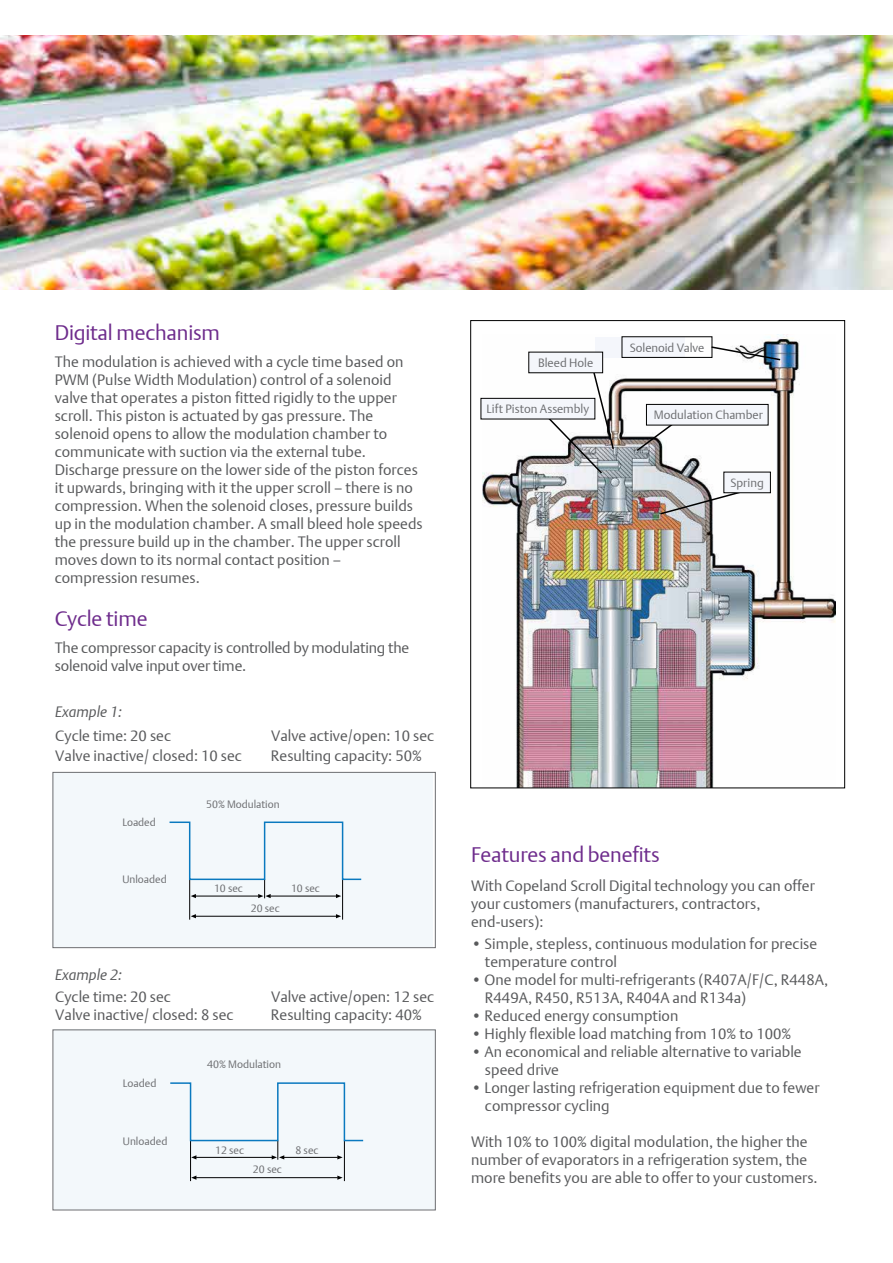
<style>
.page{position:relative;width:893px;height:1263px;background:#fff}
.page>*{position:absolute;margin:0;border:0;box-sizing:border-box;transform-origin:0 0}
.t1{font:21px "DTL Argo T Light";letter-spacing:-.01em;color:#6e2c8c}
.t2{font:15px/18px "DTL Argo T Light";color:#58595b}
.t3{font:italic 15px "DTL Argo T Light";color:#58595b}
.t4{font:12px "DTL Argo T Light";color:#6d6e71}
.t5{font:10.65px "DTL Argo T Light";color:#6d6e71}
</style>
<div class="page">
<img style="left:483px;top:334px;width:352px;height:452px">
<svg style="left:546px;top:368px;width:69px;height:107px"></svg>
<svg style="left:635px;top:421px;width:41px;height:31px"></svg>
<svg style="left:710px;top:345px;width:72px;height:16px"></svg>
<svg style="left:659px;top:490px;width:86px;height:26px"></svg>
<div style="left:724px;top:472px;width:46px;height:21px;background:#f4f6fb"></div>
<div style="left:481px;top:398px;width:114px;height:21px;background:#f4f6fb"></div>
<div style="left:481px;top:398px;width:114px;height:21px;border:1px solid #010101"></div>
<div style="left:646px;top:404px;width:122px;height:21px;background:#f4f6fb"></div>
<div style="left:646px;top:404px;width:122px;height:21px;border:1px solid #010101"></div>
<div style="left:595px;top:337px;width:90px;height:20px;background:#f4f6fb"></div>
<div style="left:622px;top:337px;width:90px;height:21px;border:1px solid #010101"></div>
<div style="left:529px;top:352px;width:74px;height:21px;background:#f4f6fb"></div>
<div style="left:53px;top:1030px;width:382px;height:180px;background:#f3f8fb"></div>
<hr style="left:190px;top:1140px;width:1px;height:41px;background:#010101">
<hr style="left:344px;top:1140px;width:1px;height:41px;background:#010101">
<svg style="left:170px;top:1082px;width:194px;height:78px"></svg>
<hr style="left:196px;top:1177px;width:142px;height:1px;background:#010101">
<svg style="left:191px;top:1175px;width:5px;height:5px"></svg>
<svg style="left:337px;top:1175px;width:6px;height:5px"></svg>
<div style="left:53px;top:772px;width:380px;height:176px;background:#f3f8fb"></div>
<div style="left:53px;top:772px;width:382px;height:176px;border:1px solid #6d6e71"></div>
<hr style="left:189px;top:879px;width:1px;height:41px;background:#010101">
<hr style="left:342px;top:879px;width:1px;height:41px;background:#010101">
<svg style="left:169px;top:821px;width:193px;height:77px"></svg>
<hr style="left:196px;top:916px;width:140px;height:1px;background:#010101">
<svg style="left:191px;top:914px;width:5px;height:4px"></svg>
<svg style="left:336px;top:914px;width:5px;height:4px"></svg>
<img style="left:0;top:35px;width:893px;height:255px">
<h1 class="t1" style="left:55px;top:320px;width:167px">Digital mechanism</h1>
<p class="t2" style="left:55px;top:353px;width:369px">The modulation is achieved with a cycle time based on PWM (Pulse Width Modulation) control of a solenoid valve that operates a piston fitted rigidly to the upper scroll. This piston is actuated by gas pressure. The solenoid opens to allow the modulation chamber to communicate with suction via the external tube.<br>Discharge pressure on the lower side of the piston forces it upwards, bringing with it the upper scroll – there is no compression. When the solenoid closes, pressure builds up in the modulation chamber. A small bleed hole speeds the pressure build up in the chamber. The upper scroll moves down to its normal contact position – compression resumes.</p>
<h1 class="t1" style="left:55px;top:606px;width:94px">Cycle time</h1>
<p class="t2" style="left:55px;top:639px;width:356px">The compressor capacity is controlled by modulating the solenoid valve input over time.</p>
<p class="t3" style="left:55px;top:703px;width:68px">Example 1:</p>
<p class="t2" style="left:55px;top:726px;width:117px">Cycle time: 20 sec</p>
<p class="t2" style="left:271px;top:726px;width:165px">Valve active/open: 10 sec</p>
<p class="t2" style="left:55px;top:746px;width:188px">Valve inactive/ closed: 10 sec</p>
<p class="t2" style="left:271px;top:746px;width:152px">Resulting capacity: 50%</p>
<p class="t5" style="left:122px;top:815px;width:35px">Loaded</p>
<p class="t5" style="left:122px;top:873px;width:46px">Unloaded</p>
<p class="t5" style="left:206px;top:797px;width:75px">50% Modulation</p>
<p class="t5" style="left:214px;top:882px;width:30px">10 sec</p>
<p class="t5" style="left:251px;top:902px;width:30px">20 sec</p>
<p class="t5" style="left:291px;top:882px;width:30px">10 sec</p>
<p class="t3" style="left:55px;top:966px;width:68px">Example 2:</p>
<p class="t2" style="left:55px;top:988px;width:117px">Cycle time: 20 sec</p>
<p class="t2" style="left:271px;top:988px;width:165px">Valve active/open: 12 sec</p>
<p class="t2" style="left:55px;top:1006px;width:180px">Valve inactive/ closed: 8 sec</p>
<p class="t2" style="left:271px;top:1006px;width:152px">Resulting capacity: 40%</p>
<p class="t5" style="left:207px;top:1058px;width:76px">40% Modulation</p>
<p class="t5" style="left:123px;top:1076px;width:35px">Loaded</p>
<p class="t5" style="left:123px;top:1134px;width:46px">Unloaded</p>
<p class="t5" style="left:215px;top:1144px;width:31px">12 sec</p>
<p class="t5" style="left:295px;top:1144px;width:25px">8 sec</p>
<p class="t5" style="left:253px;top:1162px;width:31px">20 sec</p>
<p class="t4" style="left:538px;top:356px;width:57px">Bleed Hole</p>
<p class="t4" style="left:630px;top:340px;width:76px">Solenoid Valve</p>
<p class="t4" style="left:487px;top:402px;width:104px">Lift Piston Assembly</p>
<p class="t4" style="left:654px;top:408px;width:111px">Modulation Chamber</p>
<p class="t4" style="left:730px;top:476px;width:35px">Spring</p>
<h1 class="t1" style="left:471px;top:841px;width:190px">Features and benefits</h1>
<p class="t2" style="left:471px;top:876px;width:345px">With Copeland Scroll Digital technology you can offer your customers (manufacturers, contractors, end-users):</p>
<p class="t2" style="left:485px;top:934px;width:334px;text-indent:-14px">• Simple, stepless, continuous modulation for precise temperature control</p>
<p class="t2" style="left:485px;top:970px;width:345px;text-indent:-14px">• One model for multi-refrigerants (R407A/F/C, R448A,<br>R449A, R450, R513A, R404A and R134a)</p>
<p class="t2" style="left:471px;top:1006px;width:209px">• Reduced energy consumption</p>
<p class="t2" style="left:471px;top:1024px;width:322px">• Highly flexible load matching from 10% to 100%</p>
<p class="t2" style="left:485px;top:1042px;width:318px;text-indent:-14px">• An economical and reliable alternative to variable speed drive</p>
<p class="t2" style="left:485px;top:1078px;width:336px;text-indent:-14px">• Longer lasting refrigeration equipment due to fewer compressor cycling</p>
<p class="t2" style="left:471px;top:1132px;width:348px">With 10% to 100% digital modulation, the higher the number of evaporators in a refrigeration system, the more benefits you are able to offer to your customers.</p>
</div>
